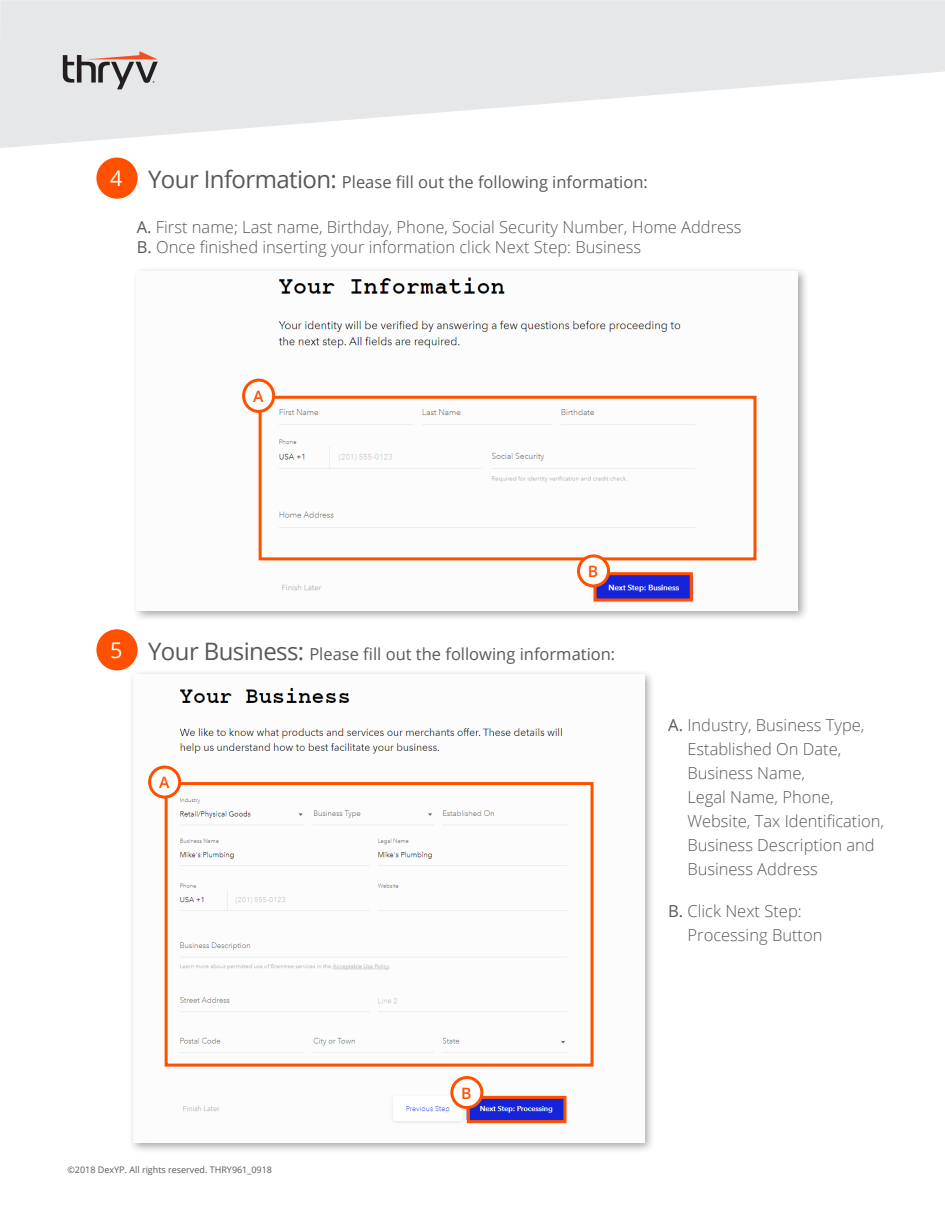
<style>
.page{position:relative;width:945px;height:1215px;background:#fff}
.page>*{position:absolute;margin:0;border:0;box-sizing:border-box;transform-origin:0 0}
.t1{font:21.6px "Open Sans";color:#fff}
.Body{font:300 16.5px/24px "Open Sans";color:#57585a}
.Body-2{font:16.5px "Open Sans";color:#57585a}
.t2{font:600 15.75px "Open Sans";color:#ff5000}
.t3{font:9px "Open Sans";color:#57585a}
.s1{font-size:24px}
.s2{font-weight:400}
</style>
<div class="page">
<div style="left:96px;top:158px;width:42px;height:41px;background:#ff5000;border-radius:50%"></div>
<div style="left:96px;top:629px;width:42px;height:41px;background:#ff5000;border-radius:50%"></div>
<div style="left:132px;top:266px;width:677px;height:356px;background:#231f20;opacity:.4"></div>
<img style="left:137px;top:272px;width:660px;height:338px">
<div style="left:594px;top:572px;width:99px;height:30px;border:3px solid #ff5000"></div>
<div style="left:259px;top:396px;width:498px;height:164px;border:3px solid #ff5000"></div>
<div style="left:244px;top:380px;width:30px;height:31px;background:#fff;border-radius:50%"></div>
<div style="left:242px;top:379px;width:33px;height:34px;border:3px solid #ff5000;border-radius:50%"></div>
<div style="left:579px;top:556px;width:30px;height:30px;background:#fff;border-radius:50%"></div>
<div style="left:577px;top:554px;width:33px;height:33px;border:3px solid #ff5000;border-radius:50%"></div>
<div style="left:128px;top:670px;width:528px;height:483px;background:#231f20;opacity:.4"></div>
<img style="left:133px;top:675px;width:511px;height:467px">
<div style="left:467px;top:1096px;width:99px;height:27px;border:3px solid #ff5000"></div>
<div style="left:165px;top:782px;width:429px;height:285px;border:3px solid #ff5000"></div>
<div style="left:150px;top:767px;width:30px;height:30px;background:#fff;border-radius:50%"></div>
<div style="left:148px;top:766px;width:33px;height:33px;border:3px solid #ff5000;border-radius:50%"></div>
<div style="left:452px;top:1078px;width:30px;height:30px;background:#fff;border-radius:50%"></div>
<div style="left:450px;top:1076px;width:33px;height:33px;border:3px solid #ff5000;border-radius:50%"></div>
<svg style="left:0;top:0;width:945px;height:148px;fill:#e6e7e9"></svg>
<svg style="left:63px;top:51px;width:95px;height:38px;background:#b4acab"></svg>
<p class="t1" style="left:110px;top:164px;width:14px">4</p>
<p class="Body-2" style="left:148px;top:170px;width:501px"><span class="s1">Your Information:</span> Please fill out the following information:</p>
<p class="Body" style="left:137px;top:215px;width:606px"><span class="s2">A.</span> First name; Last name, Birthday, Phone, Social Security Number, Home Address</p>
<p class="Body" style="left:137px;top:234px;width:506px"><span class="s2">B.</span> Once finished inserting your information click Next Step: Business</p>
<p class="t2" style="left:253px;top:385px;width:12px">A</p>
<p class="t2" style="left:588px;top:560px;width:12px">B</p>
<p class="t1" style="left:110px;top:636px;width:14px">5</p>
<p class="Body-2" style="left:148px;top:642px;width:469px"><span class="s1">Your Business:</span> Please fill out the following information:</p>
<p class="t2" style="left:159px;top:772px;width:12px">A</p>
<p class="Body" style="left:687px;top:713px;width:198px;text-indent:-19px"><span class="s2">A.</span> Industry, Business Type,<br>Established On Date,<br>Business Name,<br>Legal Name, Phone,<br>Website, Tax Identification,<br>Business Description and<br>Business Address</p>
<p class="Body" style="left:688px;top:899px;width:136px;text-indent:-19px"><span class="s2">B.</span> Click Next Step:<br>Processing Button</p>
<p class="t3" style="left:68px;top:1164px;width:206px">©2018 DexYP. All rights reserved. THRY961_0918</p>
<p class="t2" style="left:461px;top:1082px;width:12px">B</p>
</div>
